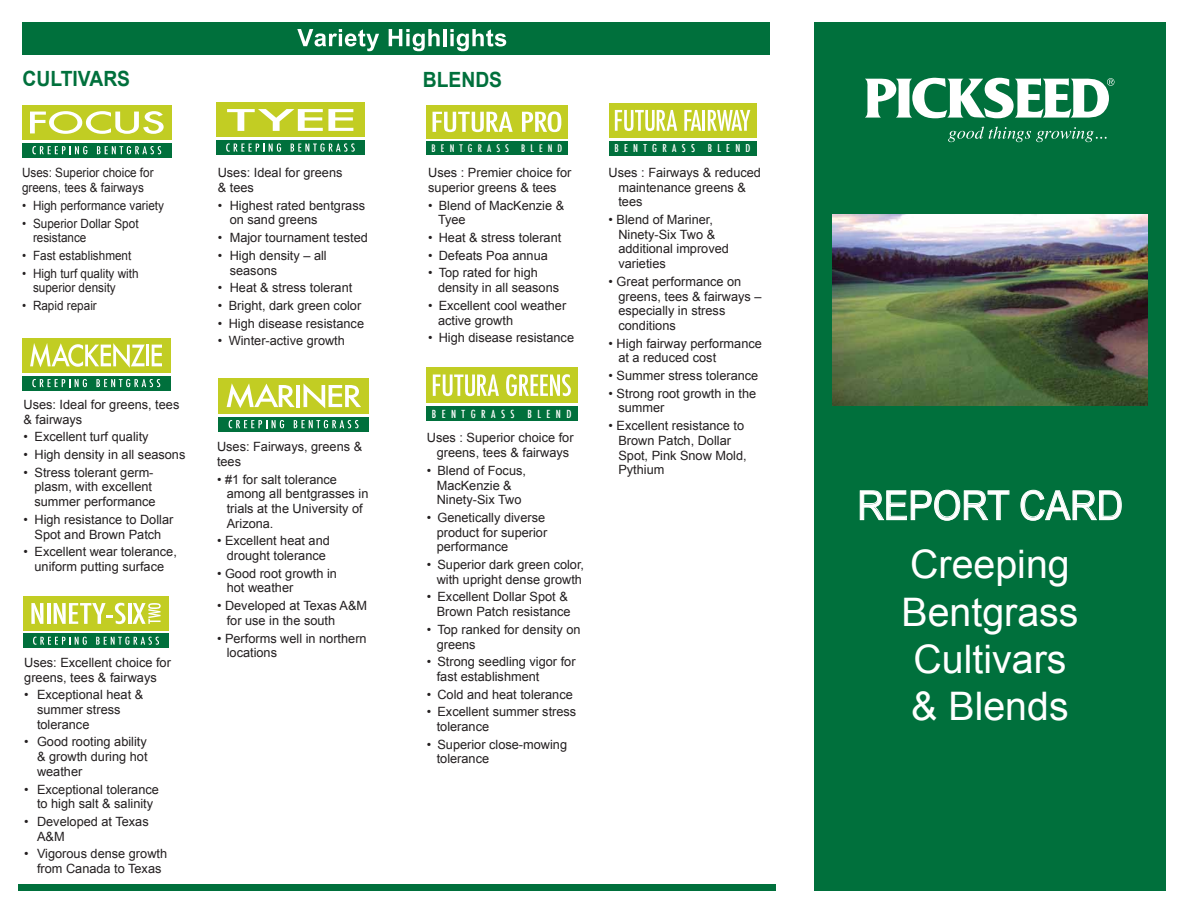
<style>
.page{position:relative;width:1188px;height:918px;background:#fff}
.page>*{position:absolute;margin:0;border:0;box-sizing:border-box;transform-origin:0 0}
.t1{font:40.35px "Arial";color:#fff;scale:.91 1}
.t2{font:39.3px/47.2px "Arial";color:#fff;text-align:center}
.t3{font:700 21px "Arial";color:#00703c;scale:.92 1}
.t4{font:12.75px/14.7px "Arial";color:#231f20}
.t5{font:12.75px/14.7px "Arial";color:#231f20;scale:.92 1}
.t6{font:500 condensed 10.8px "Futura";letter-spacing:.5em;color:#fff}
.t7{font:500 condensed 10.5px "Futura";letter-spacing:.5em;color:#fff}
.t8{font:500 condensed 10.2px "Futura";letter-spacing:.5em;color:#fff}
</style>
<div class="page">
<div style="left:18px;top:885px;width:758px;height:6px;background:#00703c"></div>
<div style="left:814px;top:23px;width:352px;height:868px;background:#00703c"></div>
<div style="left:22px;top:22px;width:748px;height:33px;background:#00703c"></div>
<svg style="left:297px;top:29px;width:82px;height:22px"></svg>
<svg style="left:389px;top:29px;width:51px;height:22px"></svg>
<hr style="left:443px;top:29px;width:4px;height:17px;background:#fff">
<svg style="left:450px;top:29px;width:56px;height:22px"></svg>
<svg style="left:948px;top:127px;width:159px;height:15px"></svg>
<svg style="left:865px;top:78px;width:249px;height:40px"></svg>
<div style="left:22px;top:105px;width:149px;height:35px;background:#c1cd23"></div>
<div style="left:22px;top:143px;width:149px;height:15px;background:#00703c"></div>
<svg style="left:32px;top:146px;width:55px;height:8px"></svg>
<svg style="left:97px;top:146px;width:64px;height:8px"></svg>
<svg style="left:30px;top:111px;width:134px;height:23px"></svg>
<div style="left:22px;top:338px;width:149px;height:35px;background:#c1cd23"></div>
<div style="left:22px;top:376px;width:149px;height:14px;background:#00703c"></div>
<svg style="left:32px;top:379px;width:55px;height:8px"></svg>
<svg style="left:96px;top:379px;width:64px;height:8px"></svg>
<svg style="left:30px;top:343px;width:115px;height:25px"></svg>
<hr style="left:146px;top:345px;width:3px;height:21px;background:#fff">
<svg style="left:152px;top:345px;width:10px;height:21px"></svg>
<div style="left:216px;top:102px;width:149px;height:35px;background:#c2cd23"></div>
<div style="left:216px;top:140px;width:149px;height:15px;background:#00703c"></div>
<svg style="left:226px;top:143px;width:55px;height:9px"></svg>
<svg style="left:291px;top:143px;width:64px;height:9px"></svg>
<svg style="left:227px;top:109px;width:126px;height:22px"></svg>
<div style="left:23px;top:596px;width:146px;height:34px;background:#c2cd23"></div>
<div style="left:23px;top:634px;width:146px;height:14px;background:#00703c"></div>
<svg style="left:33px;top:637px;width:54px;height:8px"></svg>
<svg style="left:96px;top:637px;width:63px;height:8px"></svg>
<svg style="left:31px;top:603px;width:12px;height:21px"></svg>
<hr style="left:47px;top:603px;width:3px;height:21px;background:#fff">
<svg style="left:54px;top:603px;width:72px;height:21px"></svg>
<hr style="left:128px;top:603px;width:3px;height:21px;background:#fff">
<svg style="left:133px;top:603px;width:28px;height:21px"></svg>
<div style="left:219px;top:378px;width:150px;height:35px;background:#c2cd23"></div>
<div style="left:219px;top:417px;width:150px;height:15px;background:#00703c"></div>
<svg style="left:229px;top:420px;width:55px;height:8px"></svg>
<svg style="left:294px;top:420px;width:65px;height:8px"></svg>
<svg style="left:227px;top:383px;width:68px;height:25px"></svg>
<hr style="left:296px;top:385px;width:4px;height:22px;background:#fff">
<svg style="left:304px;top:384px;width:57px;height:24px"></svg>
<div style="left:426px;top:105px;width:142px;height:33px;background:#c2cd23"></div>
<div style="left:426px;top:142px;width:142px;height:13px;background:#00703c"></div>
<svg style="left:433px;top:112px;width:80px;height:20px"></svg>
<svg style="left:522px;top:111px;width:39px;height:21px"></svg>
<div style="left:426px;top:367px;width:151px;height:36px;background:#c1cd23"></div>
<div style="left:426px;top:406px;width:151px;height:15px;background:#00703c"></div>
<svg style="left:433px;top:375px;width:66px;height:21px"></svg>
<svg style="left:506px;top:374px;width:65px;height:22px"></svg>
<div style="left:609px;top:103px;width:147px;height:35px;background:#c2cd23"></div>
<div style="left:609px;top:141px;width:147px;height:15px;background:#00703c"></div>
<svg style="left:615px;top:110px;width:62px;height:21px"></svg>
<svg style="left:684px;top:110px;width:17px;height:21px"></svg>
<hr style="left:702px;top:110px;width:3px;height:21px;background:#fff">
<svg style="left:708px;top:110px;width:42px;height:21px"></svg>
<img style="left:832px;top:214px;width:316px;height:191px">
<svg style="left:860px;top:490px;width:150px;height:31px"></svg>
<svg style="left:1020px;top:490px;width:102px;height:31px"></svg>
<h3 class="t3" style="left:22px;top:65px;width:119px">CULTIVARS</h3>
<h3 class="t3" style="left:423px;top:66px;width:88px">BLENDS</h3>
<p class="t5" style="left:22px;top:166px;width:145px">Uses: Superior choice for greens, tees &amp; fairways</p>
<p class="t5" style="left:22px;top:198px;width:156px">• High performance variety</p>
<p class="t5" style="left:33px;top:216px;width:116px;text-indent:-11px">• Superior Dollar Spot resistance</p>
<p class="t5" style="left:22px;top:248px;width:120px">• Fast establishment</p>
<p class="t5" style="left:33px;top:266px;width:116px;text-indent:-11px">• High turf quality with superior density</p>
<p class="t5" style="left:22px;top:298px;width:83px">• Rapid repair</p>
<p class="t4" style="left:24px;top:397px;width:157px">Uses: Ideal for greens, tees &amp; fairways</p>
<p class="t4" style="left:24px;top:430px;width:127px">• Excellent turf quality</p>
<p class="t4" style="left:24px;top:447px;width:163px">• High density in all seasons</p>
<p class="t4" style="left:35px;top:465px;width:123px;text-indent:-11px">• Stress tolerant germ&shy;plasm, with excellent summer performance</p>
<p class="t4" style="left:24px;top:512px;width:151px;text-align:center">• High resistance to Dollar<br>Spot and Brown Patch</p>
<p class="t4" style="left:24px;top:545px;width:155px;text-align:center">• Excellent wear tolerance, uniform putting surface</p>
<p class="t4" style="left:24px;top:655px;width:148px">Uses: Excellent choice for greens, tees &amp; fairways</p>
<p class="t4" style="left:37px;top:688px;width:108px;text-indent:-13px">• Exceptional heat &amp; summer stress tolerance</p>
<p class="t4" style="left:37px;top:735px;width:112px;text-align:justify;text-indent:-13px">• Good rooting ability &amp; growth during hot weather</p>
<p class="t4" style="left:24px;top:782px;width:136px;text-align:center">• Exceptional tolerance to high salt &amp; salinity</p>
<p class="t4" style="left:37px;top:814px;width:113px;text-indent:-13px">• Developed at Texas<br>A&amp;M</p>
<p class="t4" style="left:24px;top:847px;width:144px;text-align:center">• Vigorous dense growth from Canada to Texas</p>
<p class="t4" style="left:218px;top:166px;width:126px">Uses: Ideal for greens &amp; tees</p>
<p class="t4" style="left:230px;top:198px;width:137px;text-indent:-12px">• Highest rated bentgrass on sand greens</p>
<p class="t4" style="left:218px;top:230px;width:152px">• Major tournament tested</p>
<p class="t4" style="left:230px;top:248px;width:99px;text-indent:-12px">• High density – all seasons</p>
<p class="t4" style="left:218px;top:281px;width:136px">• Heat &amp; stress tolerant</p>
<p class="t4" style="left:218px;top:298px;width:145px">• Bright, dark green color</p>
<p class="t4" style="left:218px;top:316px;width:148px">• High disease resistance</p>
<p class="t4" style="left:218px;top:334px;width:129px">• Winter-active growth</p>
<p class="t4" style="left:217px;top:439px;width:147px">Uses: Fairways, greens &amp; tees</p>
<p class="t4" style="left:227px;top:472px;width:143px;text-indent:-10px">• #1 for salt tolerance among all bentgrasses in trials at the University of<br>Arizona.</p>
<p class="t4" style="left:217px;top:534px;width:114px;text-align:center">• Excellent heat and drought tolerance</p>
<p class="t4" style="left:227px;top:566px;width:112px;text-indent:-10px">• Good root growth in hot weather</p>
<p class="t4" style="left:227px;top:598px;width:142px;text-indent:-10px">• Developed at Texas A&amp;M for use in the south</p>
<p class="t4" style="left:227px;top:631px;width:141px;text-indent:-10px">• Performs well in northern locations</p>
<p class="t8" style="left:432px;top:142px;width:132px">BENTGRASS BLEND</p>
<p class="t4" style="left:428px;top:166px;width:145px">Uses : Premier choice for superior greens &amp; tees</p>
<p class="t4" style="left:438px;top:198px;width:128px;text-indent:-10px">• Blend of MacKenzie &amp;<br>Tyee</p>
<p class="t4" style="left:428px;top:230px;width:135px">• Heat &amp; stress tolerant</p>
<p class="t4" style="left:428px;top:248px;width:121px">• Defeats Poa annua</p>
<p class="t4" style="left:438px;top:266px;width:123px;text-indent:-10px">• Top rated for high density in all seasons</p>
<p class="t4" style="left:438px;top:298px;width:130px;text-indent:-10px">• Excellent cool weather active growth</p>
<p class="t4" style="left:428px;top:331px;width:147px">• High disease resistance</p>
<p class="t6" style="left:432px;top:407px;width:141px">BENTGRASS BLEND</p>
<p class="t4" style="left:427px;top:431px;width:148px;text-align:center">Uses : Superior choice for greens, tees &amp; fairways</p>
<p class="t4" style="left:427px;top:463px;width:101px;text-align:center">• Blend of Focus,<br>MacKenzie &amp;<br>Ninety-Six Two</p>
<p class="t4" style="left:437px;top:510px;width:112px;text-indent:-10px">• Genetically diverse product for superior performance</p>
<p class="t4" style="left:427px;top:557px;width:159px;text-align:center">• Superior dark green color, with upright dense growth</p>
<p class="t4" style="left:427px;top:590px;width:145px;text-align:right">• Excellent Dollar Spot &amp;<br>Brown Patch resistance</p>
<p class="t4" style="left:437px;top:622px;width:145px;text-indent:-10px">• Top ranked for density on greens</p>
<p class="t4" style="left:437px;top:655px;width:140px;text-indent:-10px">• Strong seedling vigor for fast establishment</p>
<p class="t4" style="left:427px;top:687px;width:147px">• Cold and heat tolerance</p>
<p class="t4" style="left:437px;top:705px;width:141px;text-indent:-10px">• Excellent summer stress tolerance</p>
<p class="t4" style="left:437px;top:737px;width:132px;text-indent:-10px">• Superior close-mowing tolerance</p>
<p class="t7" style="left:615px;top:142px;width:137px">BENTGRASS BLEND</p>
<p class="t4" style="left:618px;top:165px;width:144px;text-indent:-10px">Uses : Fairways &amp; reduced maintenance greens &amp; tees</p>
<p class="t4" style="left:618px;top:212px;width:112px;text-indent:-10px">• Blend of Mariner,<br>Ninety-Six Two &amp; additional improved varieties</p>
<p class="t4" style="left:618px;top:274px;width:145px;text-indent:-10px">• Great performance on greens, tees &amp; fairways – especially in stress conditions</p>
<p class="t4" style="left:618px;top:336px;width:145px;text-indent:-10px">• High fairway performance at a reduced cost</p>
<p class="t4" style="left:609px;top:368px;width:151px">• Summer stress tolerance</p>
<p class="t4" style="left:618px;top:386px;width:139px;text-indent:-10px">• Strong root growth in the summer</p>
<p class="t4" style="left:618px;top:418px;width:130px;text-indent:-10px">• Excellent resistance to<br>Brown Patch, Dollar<br>Spot, Pink Snow Mold,<br>Pythium</p>
<h1 class="t1" style="left:857px;top:479px;width:294px">REPORT CARD</h1>
<h2 class="t2" style="left:901px;top:541px;width:179px">Creeping<br>Bentgrass<br>Cultivars &amp; Blends</h2>
</div>
